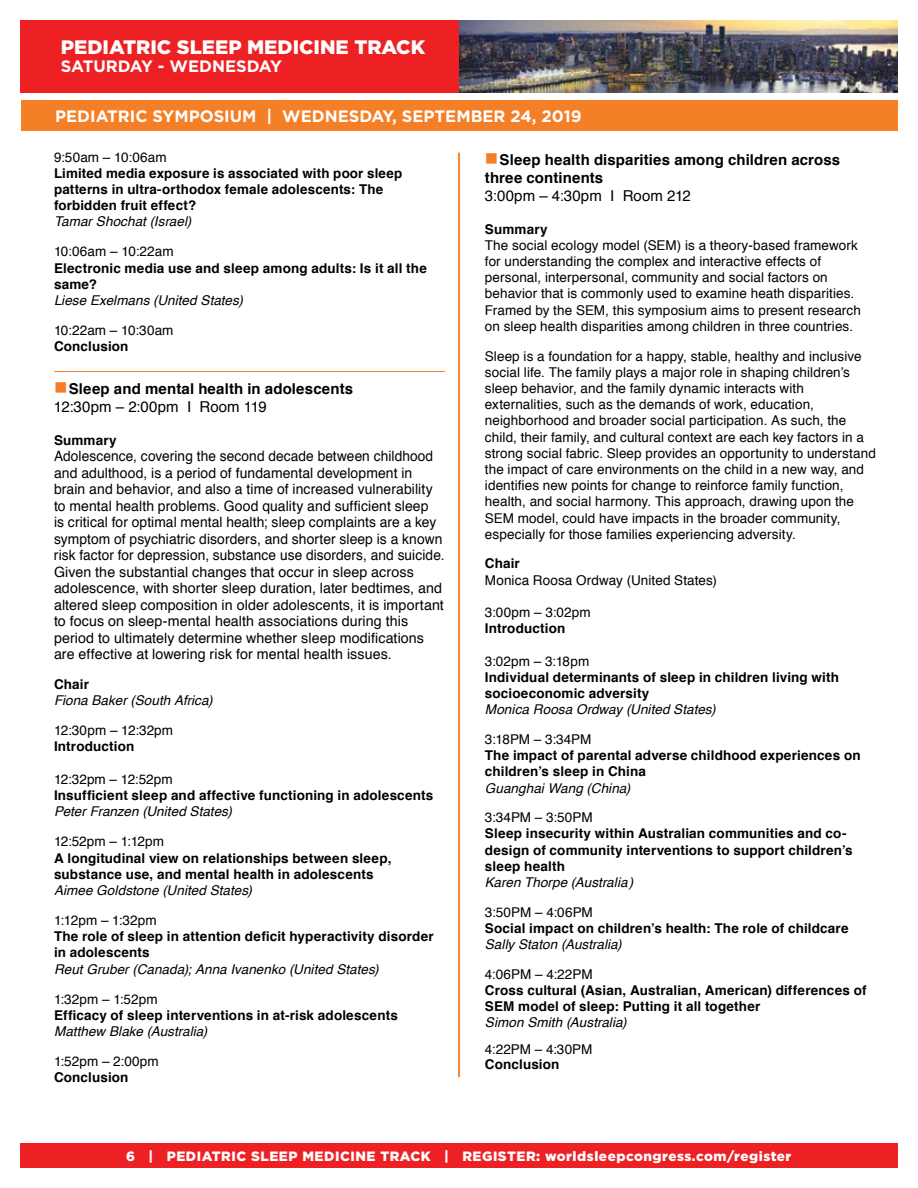
<style>
.page{position:relative;width:918px;height:1188px;background:#fff}
.page>*{position:absolute;margin:0;border:0;box-sizing:border-box;transform-origin:0 0}
.t1{font:900 19.5px "Gotham";color:#fff}
.t2{font:700 16.5px "Gotham";color:#fff}
.t3{font:700 15px/18px "Helvetica";letter-spacing:.01em;color:#000}
.t4{font:15px "Helvetica";letter-spacing:.005em;color:#000}
.t5{font:14.25px/16.5px "Helvetica";letter-spacing:.005em;color:#000;scale:.96 1}
.t6{font:13.5px/16.2px "Helvetica";letter-spacing:.01em;color:#000}
.t7{font:700 13.5px/16.2px "Helvetica";letter-spacing:.01em;color:#000}
.t8{font:italic 13.5px "Helvetica";letter-spacing:.005em;color:#000}
.t9{font:900 13.5px "Gotham";letter-spacing:.04em;color:#fff}
.s1{color:#f57f27}
.s2{font-weight:400}
</style>
<div class="page">
<div style="left:20px;top:1143px;width:878px;height:25px;background:#ed2124"></div>
<img style="left:459px;top:20px;width:439px;height:73px">
<div style="left:20px;top:20px;width:439px;height:73px;background:#ed2124"></div>
<hr style="left:458px;top:153px;width:2px;height:924px;background:#f57f27">
<div style="left:21px;top:100px;width:877px;height:31px;background:#f57f27"></div>
<hr style="left:54px;top:371px;width:391px;height:1px;background:#f57f27">
<h1 class="t1" style="left:61px;top:33px;width:366px">PEDIATRIC SLEEP MEDICINE TRACK</h1>
<p class="t2" style="left:61px;top:55px;width:222px">SATURDAY - WEDNESDAY</p>
<p class="t2" style="left:55px;top:105px;width:528px">PEDIATRIC SYMPOSIUM | WEDNESDAY, SEPTEMBER 24, 2019</p>
<p class="t6" style="left:54px;top:149px;width:114px">9:50am – 10:06am</p>
<p class="t7" style="left:54px;top:165px;width:350px">Limited media exposure is associated with poor sleep patterns in ultra-orthodox female adolescents: The forbidden fruit effect?</p>
<p class="t8" style="left:54px;top:211px;width:139px">Tamar Shochat (Israel)</p>
<p class="t6" style="left:54px;top:244px;width:121px">10:06am – 10:22am</p>
<p class="t7" style="left:54px;top:260px;width:374px">Electronic media use and sleep among adults: Is it all the same?</p>
<p class="t8" style="left:54px;top:290px;width:191px">Liese Exelmans (United States)</p>
<p class="t6" style="left:54px;top:322px;width:121px">10:22am – 10:30am</p>
<p class="t7" style="left:54px;top:338px;width:76px">Conclusion</p>
<p class="t3" style="left:54px;top:380px;width:301px"><span class="s1">■</span>Sleep and mental health in adolescents<br><span class="s2">12:30pm – 2:00pm I Room 119</span></p>
<p class="t7" style="left:54px;top:432px;width:64px">Summary</p>
<p class="t5" style="left:54px;top:448px;width:408px">Adolescence, covering the second decade between childhood and adulthood, is a period of fundamental development in brain and behavior, and also a time of increased vulnerability to mental health problems. Good quality and sufficient sleep<br>is critical for optimal mental health; sleep complaints are a key symptom of psychiatric disorders, and shorter sleep is a known risk factor for depression, substance use disorders, and suicide.<br>Given the substantial changes that occur in sleep across adolescence, with shorter sleep duration, later bedtimes, and altered sleep composition in older adolescents, it is important to focus on sleep-mental health associations during this period to ultimately determine whether sleep modifications are effective at lowering risk for mental health issues.</p>
<p class="t7" style="left:54px;top:676px;width:37px">Chair</p>
<p class="t8" style="left:54px;top:690px;width:160px">Fiona Baker (South Africa)</p>
<p class="t6" style="left:54px;top:723px;width:121px">12:30pm – 12:32pm</p>
<p class="t7" style="left:54px;top:739px;width:82px">Introduction</p>
<p class="t6" style="left:54px;top:772px;width:120px">12:32pm – 12:52pm</p>
<p class="t7" style="left:54px;top:788px;width:381px">Insufficient sleep and affective functioning in adolescents</p>
<p class="t8" style="left:54px;top:801px;width:180px">Peter Franzen (United States)</p>
<p class="t6" style="left:54px;top:834px;width:112px">12:52pm – 1:12pm</p>
<p class="t7" style="left:54px;top:850px;width:339px">A longitudinal view on relationships between sleep, substance use, and mental health in adolescents</p>
<p class="t8" style="left:54px;top:880px;width:200px">Aimee Goldstone (United States)</p>
<p class="t6" style="left:54px;top:913px;width:104px">1:12pm – 1:32pm</p>
<p class="t7" style="left:54px;top:929px;width:381px">The role of sleep in attention deficit hyperactivity disorder in adolescents</p>
<p class="t8" style="left:54px;top:958px;width:326px">Reut Gruber (Canada); Anna Ivanenko (United States)</p>
<p class="t6" style="left:54px;top:991px;width:105px">1:32pm – 1:52pm</p>
<p class="t7" style="left:54px;top:1007px;width:345px">Efficacy of sleep interventions in at-risk adolescents</p>
<p class="t8" style="left:54px;top:1021px;width:155px">Matthew Blake (Australia)</p>
<p class="t6" style="left:54px;top:1054px;width:106px">1:52pm – 2:00pm</p>
<p class="t7" style="left:54px;top:1070px;width:76px">Conclusion</p>
<p class="t3" style="left:485px;top:151px;width:357px"><span class="s1">■</span>Sleep health disparities among children across three continents</p>
<p class="t4" style="left:485px;top:184px;width:208px">3:00pm – 4:30pm I Room 212</p>
<p class="t7" style="left:485px;top:221px;width:64px">Summary</p>
<p class="t6" style="left:485px;top:237px;width:378px">The social ecology model (SEM) is a theory-based framework for understanding the complex and interactive effects of personal, interpersonal, community and social factors on behavior that is commonly used to examine heath disparities.<br>Framed by the SEM, this symposium aims to present research on sleep health disparities among children in three countries.</p>
<p class="t6" style="left:485px;top:348px;width:392px">Sleep is a foundation for a happy, stable, healthy and inclusive social life. The family plays a major role in shaping children’s sleep behavior, and the family dynamic interacts with externalities, such as the demands of work, education, neighborhood and broader social participation. As such, the child, their family, and cultural context are each key factors in a strong social fabric. Sleep provides an opportunity to understand the impact of care environments on the child in a new way, and identifies new points for change to reinforce family function, health, and social harmony. This approach, drawing upon the SEM model, could have impacts in the broader community, especially for those families experiencing adversity.</p>
<p class="t7" style="left:485px;top:556px;width:37px">Chair</p>
<p class="t6" style="left:485px;top:572px;width:234px">Monica Roosa Ordway (United States)</p>
<p class="t6" style="left:485px;top:605px;width:107px">3:00pm – 3:02pm</p>
<p class="t7" style="left:485px;top:621px;width:82px">Introduction</p>
<p class="t6" style="left:485px;top:653px;width:106px">3:02pm – 3:18pm</p>
<p class="t7" style="left:485px;top:669px;width:356px">Individual determinants of sleep in children living with socioeconomic adversity</p>
<p class="t8" style="left:485px;top:699px;width:232px">Monica Roosa Ordway (United States)</p>
<p class="t6" style="left:485px;top:732px;width:108px">3:18PM – 3:34PM</p>
<p class="t7" style="left:485px;top:747px;width:377px">The impact of parental adverse childhood experiences on children’s sleep in China</p>
<p class="t8" style="left:485px;top:777px;width:147px">Guanghai Wang (China)</p>
<p class="t6" style="left:485px;top:810px;width:109px">3:34PM – 3:50PM</p>
<p class="t7" style="left:485px;top:826px;width:369px">Sleep insecurity within Australian communities and co&shy;design of community interventions to support children’s sleep health</p>
<p class="t8" style="left:485px;top:872px;width:150px">Karen Thorpe (Australia)</p>
<p class="t6" style="left:485px;top:904px;width:109px">3:50PM – 4:06PM</p>
<p class="t7" style="left:485px;top:920px;width:365px">Social impact on children’s health: The role of childcare</p>
<p class="t8" style="left:485px;top:934px;width:138px">Sally Staton (Australia)</p>
<p class="t6" style="left:485px;top:966px;width:109px">4:06PM – 4:22PM</p>
<p class="t7" style="left:485px;top:982px;width:383px">Cross cultural (Asian, Australian, American) differences of<br>SEM model of sleep: Putting it all together</p>
<p class="t8" style="left:485px;top:1012px;width:143px">Simon Smith (Australia)</p>
<p class="t6" style="left:485px;top:1042px;width:109px">4:22PM – 4:30PM</p>
<p class="t7" style="left:485px;top:1056px;width:76px">Conclusion</p>
<p class="t9" style="left:126px;top:1147px;width:667px">6 | PEDIATRIC SLEEP MEDICINE TRACK | REGISTER: worldsleepcongress.com/register</p>
</div>
